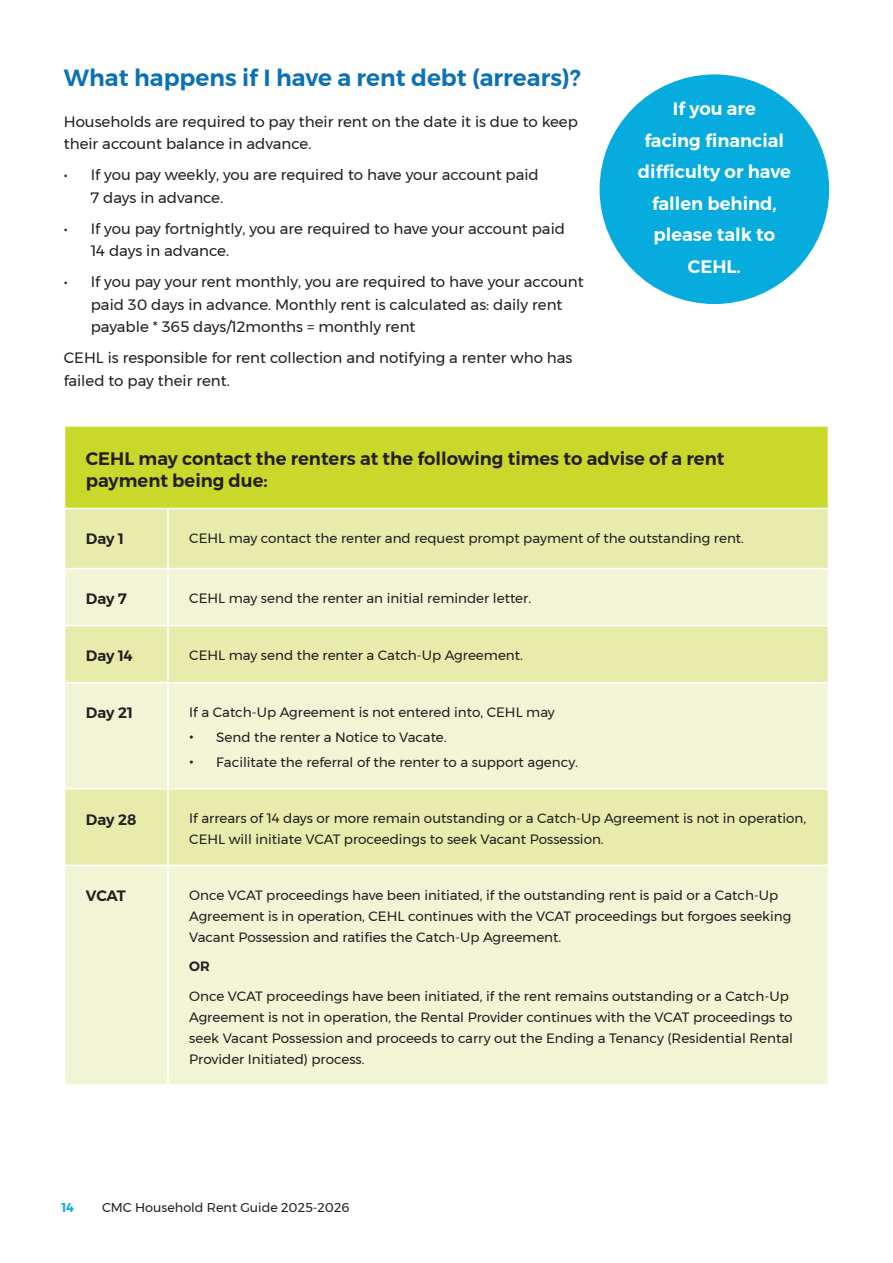
<style>
.page{position:relative;width:893px;height:1263px;background:#fff}
.page>*{position:absolute;margin:0;border:0;box-sizing:border-box;transform-origin:0 0}
.t1{font:600 23.25px "Montserrat";color:#0b71b5}
.t2{font:600 18px/22.5px "Montserrat";color:#231f20}
.t3{font:600 18px "Montserrat";color:#fff}
.t4{font:15px/22.5px "Montserrat";color:#231f20}
.t5{font:600 15px "Montserrat";letter-spacing:-.005em;color:#231f20}
.t6{font:13.5px/21px "Montserrat";color:#231f20}
.t7{font:600 13.5px "Montserrat";color:#231f20}
.t8{font:12.75px "Montserrat";color:#231f20}
.t9{font:600 12.75px "Montserrat";color:#07acde}
.s1{font-size:18px}
</style>
<div class="page">
<div style="left:65px;top:426px;width:763px;height:82px;background:#cad72b"></div>
<div style="left:65px;top:509px;width:763px;height:59px;background:#e7ecad"></div>
<svg style="left:65px;top:569px;width:763px;height:515px;background:#eef2cb"></svg>
<hr style="left:167px;top:509px;width:2px;height:59px;background:#fff">
<hr style="left:167px;top:569px;width:2px;height:56px;background:#fff">
<hr style="left:167px;top:626px;width:2px;height:56px;background:#fff">
<hr style="left:167px;top:683px;width:2px;height:105px;background:#fff">
<hr style="left:167px;top:789px;width:2px;height:75px;background:#fff">
<hr style="left:167px;top:866px;width:2px;height:218px;background:#fff">
<hr style="left:64px;top:625px;width:104px;height:1px;background:#fff">
<hr style="left:168px;top:625px;width:660px;height:1px;background:#fff">
<hr style="left:64px;top:682px;width:104px;height:1px;background:#fff">
<hr style="left:168px;top:682px;width:660px;height:1px;background:#fff">
<hr style="left:64px;top:788px;width:104px;height:1px;background:#fff">
<hr style="left:168px;top:788px;width:660px;height:1px;background:#fff">
<hr style="left:64px;top:864px;width:104px;height:2px;background:#fff">
<hr style="left:168px;top:864px;width:660px;height:2px;background:#fff">
<hr style="left:64px;top:425px;width:104px;height:2px;background:#fff">
<hr style="left:168px;top:425px;width:661px;height:2px;background:#fff">
<div style="left:600px;top:74px;width:229px;height:230px;background:#07acde;border-radius:50%"></div>
<p class="t1" style="left:64px;top:60px;width:518px">What happens if I have a rent debt (arrears)?</p>
<p class="t4" style="left:64px;top:110px;width:516px">Households are required to pay their rent on the date it is due to keep their account balance in advance.</p>
<p class="t4" style="left:91px;top:164px;width:449px;text-indent:-27px">• If you pay weekly, you are required to have your account paid<br>7 days in advance.</p>
<p class="t4" style="left:91px;top:217px;width:476px;text-indent:-27px">• If you pay fortnightly, you are required to have your account paid<br>14 days in advance.</p>
<p class="t4" style="left:91px;top:271px;width:494px;text-indent:-27px">• If you pay your rent monthly, you are required to have your account paid 30 days in advance. Monthly rent is calculated as: daily rent payable * 365 days/12months = monthly rent</p>
<p class="t4" style="left:64px;top:347px;width:510px">CEHL is responsible for rent collection and notifying a renter who has failed to pay their rent.</p>
<p class="t3" style="left:673px;top:95px;width:84px">If you are</p>
<p class="t3" style="left:645px;top:126px;width:141px">facing financial</p>
<p class="t3" style="left:638px;top:158px;width:154px">difficulty or have</p>
<p class="t3" style="left:652px;top:189px;width:126px">fallen behind,</p>
<p class="t3" style="left:653px;top:221px;width:123px">please talk to</p>
<p class="t3" style="left:688px;top:252px;width:54px">CEHL.</p>
<p class="t2" style="left:86px;top:447px;width:640px">CEHL may contact the renters at the following times to advise of a rent payment being due:</p>
<p class="t5" style="left:86px;top:527px;width:40px">Day 1</p>
<p class="t6" style="left:189px;top:527px;width:556px">CEHL may contact the renter and request prompt payment of the outstanding rent.</p>
<p class="t5" style="left:86px;top:587px;width:43px">Day 7</p>
<p class="t6" style="left:189px;top:587px;width:343px">CEHL may send the renter an initial reminder letter.</p>
<p class="t5" style="left:86px;top:644px;width:49px">Day 14</p>
<p class="t6" style="left:189px;top:644px;width:335px">CEHL may send the renter a Catch-Up Agreement.</p>
<p class="t5" style="left:86px;top:701px;width:49px">Day 21</p>
<p class="t6" style="left:189px;top:701px;width:367px">If a Catch-Up Agreement is not entered into, CEHL may</p>
<p class="t6" style="left:189px;top:727px;width:259px"><span class="s1">•</span> Send the renter a Notice to Vacate.</p>
<p class="t6" style="left:189px;top:752px;width:390px"><span class="s1">•</span> Facilitate the referral of the renter to a support agency.</p>
<p class="t5" style="left:86px;top:807px;width:52px">Day 28</p>
<p class="t6" style="left:189px;top:808px;width:618px">If arrears of 14 days or more remain outstanding or a Catch-Up Agreement is not in operation,<br>CEHL will initiate VCAT proceedings to seek Vacant Possession.</p>
<p class="t5" style="left:86px;top:884px;width:42px">VCAT</p>
<p class="t6" style="left:189px;top:884px;width:604px">Once VCAT proceedings have been initiated, if the outstanding rent is paid or a Catch-Up<br>Agreement is in operation, CEHL continues with the VCAT proceedings but forgoes seeking<br>Vacant Possession and ratifies the Catch-Up Agreement.</p>
<p class="t7" style="left:189px;top:956px;width:22px">OR</p>
<p class="t6" style="left:189px;top:985px;width:605px">Once VCAT proceedings have been initiated, if the rent remains outstanding or a Catch-Up Agreement is not in operation, the Rental Provider continues with the VCAT proceedings to seek Vacant Possession and proceeds to carry out the Ending a Tenancy (Residential Rental Provider Initiated) process.</p>
<p class="t9" style="left:61px;top:1197px;width:14px">14</p>
<p class="t8" style="left:102px;top:1197px;width:249px">CMC Household Rent Guide 2025-2026</p>
</div>
